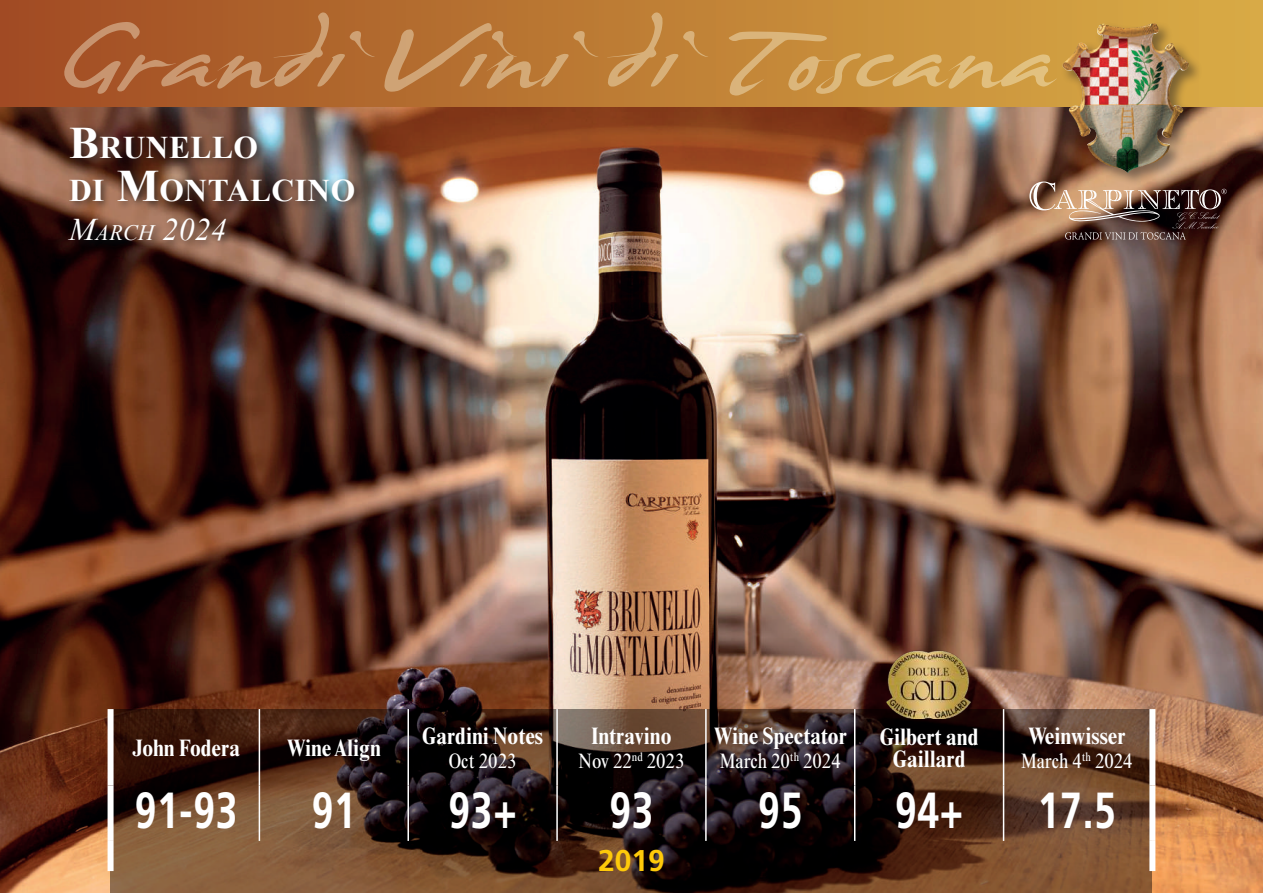
<style>
.page{position:relative;width:1263px;height:893px;background:#fff}
.page>*{position:absolute;margin:0;border:0;box-sizing:border-box;transform-origin:0 0}
.t1{font:700 50.7px "Frutiger LT Std";letter-spacing:.02em;color:#fff;scale:.77 1}
.t2{font:700 31.5px/43.5px "Times New Roman";letter-spacing:.015em;color:#fff}
.t3{font:italic 31.5px "Times New Roman";color:#fff}
.t4{font:700 30px "Frutiger LT Std";color:#feca0a}
.t5{font:700 condensed 24px/22.5px "Times New Roman MT Std";color:#fff;text-align:center}
.t6{font:condensed 21px "Times New Roman MT Std";color:#fff}
.s1{font-size:45px}
.s2{font-size:22.05px}
</style>
<div class="page">
<img style="left:0;top:106px;width:1263px;height:787px">
<div style="left:0;top:0;width:1263px;height:106px;background:linear-gradient(to right,#a14c23,#daad46)"></div>
<div style="left:66px;top:124px;width:298px;height:126px;background:#231f20;opacity:.75"></div>
<svg style="left:111px;top:710px;width:1041px;height:183px;background:#422a1d"></svg>
<div style="left:108px;top:841px;width:6px;height:30px;background:#fff"></div>
<div style="left:108px;top:709px;width:6px;height:77px;background:#fff"></div>
<div style="left:108px;top:786px;width:6px;height:55px;background:#fff"></div>
<hr style="left:259px;top:709px;width:1px;height:77px;background:#fff">
<hr style="left:407px;top:709px;width:2px;height:77px;background:#fff">
<hr style="left:556px;top:709px;width:2px;height:77px;background:#fff">
<hr style="left:854px;top:709px;width:1px;height:77px;background:#fff">
<hr style="left:1003px;top:709px;width:1px;height:77px;background:#fff">
<hr style="left:259px;top:786px;width:1px;height:55px;background:#fff">
<hr style="left:407px;top:786px;width:2px;height:55px;background:#fff">
<hr style="left:556px;top:786px;width:2px;height:55px;background:#fff">
<hr style="left:854px;top:786px;width:1px;height:55px;background:#fff">
<hr style="left:1003px;top:786px;width:1px;height:55px;background:#fff">
<div style="left:1149px;top:709px;width:6px;height:77px;background:#fff"></div>
<div style="left:1149px;top:786px;width:6px;height:55px;background:#fff"></div>
<div style="left:1149px;top:841px;width:6px;height:30px;background:#fff"></div>
<hr style="left:705px;top:709px;width:2px;height:77px;background:#fff">
<hr style="left:705px;top:786px;width:2px;height:55px;background:#fff">
<svg style="left:64px;top:12px;width:994px;height:84px;background:#be803e"></svg>
<div style="left:1060px;top:21px;width:143px;height:166px;background:#231f20;opacity:.5"></div>
<img style="left:1098px;top:23px;width:56px;height:5px">
<svg style="left:1029px;top:182px;width:198px;height:58px;background:#7d6050"></svg>
<img style="left:884px;top:651px;width:88px;height:68px">
<h2 class="t2" style="left:69px;top:125px;width:288px"><span class="s1">B</span>RUNELLO<br>DI <span class="s1">M</span>ONTALCINO</h2>
<h2 class="t3" style="left:69px;top:208px;width:159px">M<span class="s2">ARCH</span> 2024</h2>
<p class="t5" style="left:132px;top:737px;width:110px">John Fodera</p>
<p class="t5" style="left:287px;top:737px;width:95px">Wine Align</p>
<p class="t5" style="left:422px;top:725px;width:122px">Gardini Notes</p>
<p class="t6" style="left:449px;top:749px;width:69px">Oct 2023</p>
<p class="t5" style="left:591px;top:725px;width:81px">Intravino</p>
<p class="t6" style="left:578px;top:749px;width:107px">Nov 22<sup>nd</sup> 2023</p>
<p class="t5" style="left:714px;top:725px;width:135px">Wine Spectator</p>
<p class="t6" style="left:720px;top:749px;width:122px">March 20<sup>th</sup> 2024</p>
<p class="t5" style="left:880px;top:725px;width:100px">Gilbert and<br>Gaillard</p>
<p class="t5" style="left:1028px;top:725px;width:99px">Weinwisser</p>
<p class="t6" style="left:1021px;top:749px;width:113px">March 4<sup>th</sup> 2024</p>
<h1 class="t1" style="left:135px;top:780px;width:135px">91-93</h1>
<h1 class="t1" style="left:312px;top:780px;width:59px">91</h1>
<h1 class="t1" style="left:448px;top:780px;width:90px">93+</h1>
<h1 class="t1" style="left:609px;top:780px;width:59px">93</h1>
<h1 class="t1" style="left:758px;top:780px;width:59px">95</h1>
<h1 class="t1" style="left:895px;top:780px;width:90px">94+</h1>
<h1 class="t1" style="left:1038px;top:780px;width:103px">17.5</h1>
<p class="t4" style="left:598px;top:843px;width:68px">2019</p>
</div>
